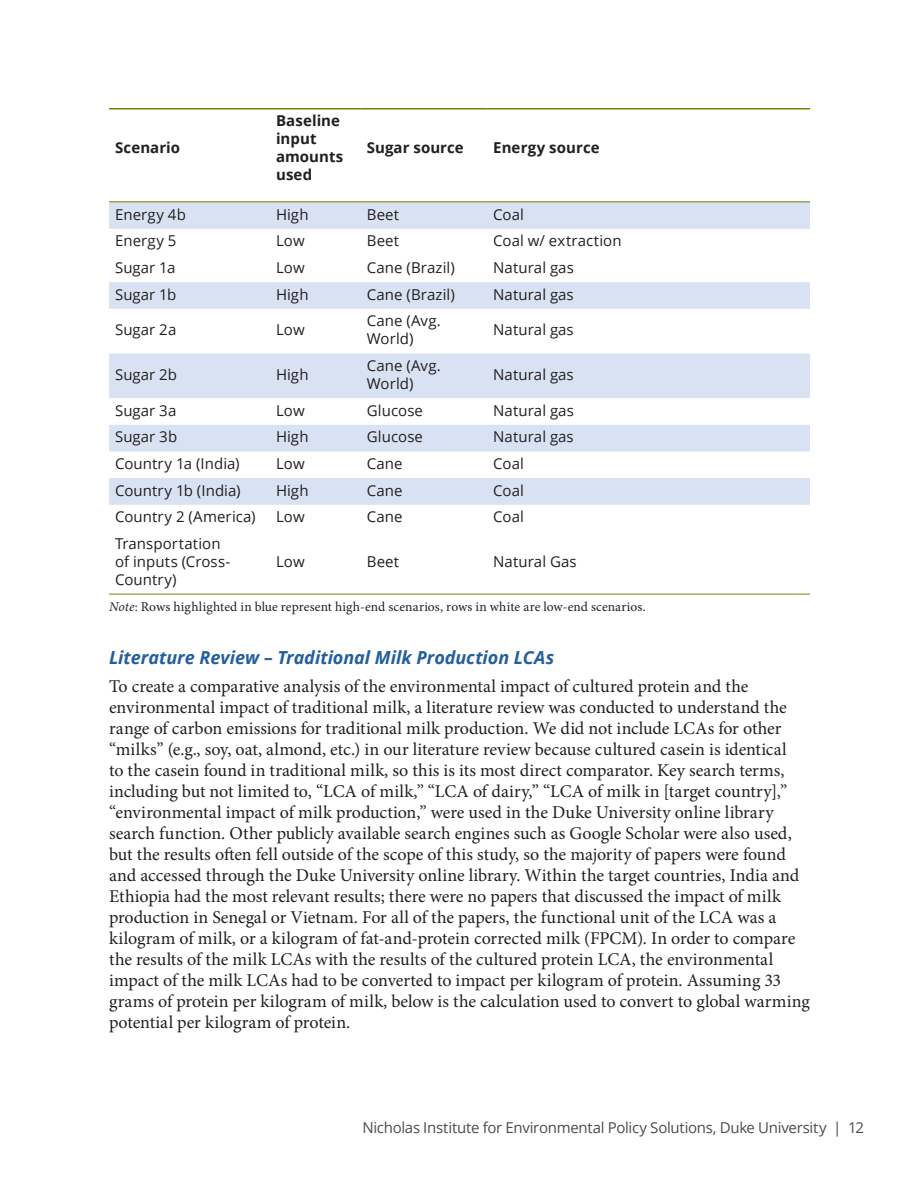
<style>
.page{position:relative;width:918px;height:1188px;background:#fff}
.page>*{position:absolute;margin:0;border:0;box-sizing:border-box;transform-origin:0 0}
.Body_text{font:18px/21px "Minion Pro";color:#231f20}
.B-HEAD{font:italic 700 18px "Open Sans";color:#245f9d}
.Basic_Table_Body{font:15px/18px "Open Sans";letter-spacing:.005em;color:#231f20}
.t1{font:15px "Open Sans";letter-spacing:-.02em;color:#4b4c4d}
.Table_Subheads_flush{font:700 15px/18px "Open Sans";letter-spacing:.005em;color:#231f20}
.Table_notes{font:13.5px "Minion Pro";letter-spacing:.005em;color:#231f20}
.s1{font-style:italic}
</style>
<div class="page">
<svg style="left:109px;top:202px;width:701px;height:303px"></svg>
<hr style="left:109px;top:201px;width:161px;height:1px;background:#728302">
<hr style="left:270px;top:201px;width:91px;height:1px;background:#728302">
<hr style="left:361px;top:201px;width:126px;height:1px;background:#728302">
<hr style="left:487px;top:201px;width:323px;height:1px;background:#728302">
<hr style="left:109px;top:108px;width:161px;height:2px;background:#728302">
<hr style="left:270px;top:108px;width:91px;height:2px;background:#728302">
<hr style="left:361px;top:108px;width:126px;height:2px;background:#728302">
<hr style="left:487px;top:108px;width:323px;height:2px;background:#728302">
<hr style="left:109px;top:594px;width:161px;height:1px;background:#728302">
<hr style="left:270px;top:594px;width:91px;height:1px;background:#728302">
<hr style="left:361px;top:594px;width:126px;height:1px;background:#728302">
<hr style="left:487px;top:594px;width:323px;height:1px;background:#728302">
<p class="Table_Subheads_flush" style="left:115px;top:138px;width:67px">Scenario</p>
<p class="Table_Subheads_flush" style="left:276px;top:111px;width:69px">Baseline input amounts used</p>
<p class="Table_Subheads_flush" style="left:367px;top:138px;width:98px">Sugar source</p>
<p class="Table_Subheads_flush" style="left:493px;top:138px;width:108px">Energy source</p>
<p class="Basic_Table_Body" style="left:115px;top:205px;width:72px">Energy 4b</p>
<p class="Basic_Table_Body" style="left:276px;top:205px;width:34px">High</p>
<p class="Basic_Table_Body" style="left:367px;top:205px;width:34px">Beet</p>
<p class="Basic_Table_Body" style="left:493px;top:205px;width:32px">Coal</p>
<p class="Basic_Table_Body" style="left:115px;top:232px;width:63px">Energy 5</p>
<p class="Basic_Table_Body" style="left:276px;top:232px;width:30px">Low</p>
<p class="Basic_Table_Body" style="left:367px;top:232px;width:34px">Beet</p>
<p class="Basic_Table_Body" style="left:493px;top:232px;width:130px">Coal w/ extraction</p>
<p class="Basic_Table_Body" style="left:115px;top:258px;width:62px">Sugar 1a</p>
<p class="Basic_Table_Body" style="left:276px;top:258px;width:30px">Low</p>
<p class="Basic_Table_Body" style="left:367px;top:258px;width:90px">Cane (Brazil)</p>
<p class="Basic_Table_Body" style="left:493px;top:258px;width:82px">Natural gas</p>
<p class="Basic_Table_Body" style="left:115px;top:285px;width:63px">Sugar 1b</p>
<p class="Basic_Table_Body" style="left:276px;top:285px;width:34px">High</p>
<p class="Basic_Table_Body" style="left:367px;top:285px;width:90px">Cane (Brazil)</p>
<p class="Basic_Table_Body" style="left:493px;top:285px;width:82px">Natural gas</p>
<p class="Basic_Table_Body" style="left:115px;top:320px;width:63px">Sugar 2a</p>
<p class="Basic_Table_Body" style="left:276px;top:320px;width:30px">Low</p>
<p class="Basic_Table_Body" style="left:367px;top:311px;width:75px">Cane (Avg.<br>World)</p>
<p class="Basic_Table_Body" style="left:493px;top:320px;width:82px">Natural gas</p>
<p class="Basic_Table_Body" style="left:115px;top:365px;width:63px">Sugar 2b</p>
<p class="Basic_Table_Body" style="left:276px;top:365px;width:34px">High</p>
<p class="Basic_Table_Body" style="left:367px;top:356px;width:75px">Cane (Avg.<br>World)</p>
<p class="Basic_Table_Body" style="left:493px;top:365px;width:82px">Natural gas</p>
<p class="Basic_Table_Body" style="left:115px;top:401px;width:63px">Sugar 3a</p>
<p class="Basic_Table_Body" style="left:276px;top:401px;width:30px">Low</p>
<p class="Basic_Table_Body" style="left:367px;top:401px;width:58px">Glucose</p>
<p class="Basic_Table_Body" style="left:493px;top:401px;width:82px">Natural gas</p>
<p class="Basic_Table_Body" style="left:115px;top:427px;width:64px">Sugar 3b</p>
<p class="Basic_Table_Body" style="left:276px;top:427px;width:34px">High</p>
<p class="Basic_Table_Body" style="left:367px;top:427px;width:58px">Glucose</p>
<p class="Basic_Table_Body" style="left:493px;top:427px;width:82px">Natural gas</p>
<p class="Basic_Table_Body" style="left:115px;top:454px;width:126px">Country 1a (India)</p>
<p class="Basic_Table_Body" style="left:276px;top:454px;width:30px">Low</p>
<p class="Basic_Table_Body" style="left:367px;top:454px;width:37px">Cane</p>
<p class="Basic_Table_Body" style="left:493px;top:454px;width:32px">Coal</p>
<p class="Basic_Table_Body" style="left:115px;top:481px;width:127px">Country 1b (India)</p>
<p class="Basic_Table_Body" style="left:276px;top:481px;width:34px">High</p>
<p class="Basic_Table_Body" style="left:367px;top:481px;width:37px">Cane</p>
<p class="Basic_Table_Body" style="left:493px;top:481px;width:32px">Coal</p>
<p class="Basic_Table_Body" style="left:115px;top:507px;width:142px">Country 2 (America)</p>
<p class="Basic_Table_Body" style="left:276px;top:507px;width:30px">Low</p>
<p class="Basic_Table_Body" style="left:367px;top:507px;width:37px">Cane</p>
<p class="Basic_Table_Body" style="left:493px;top:507px;width:32px">Coal</p>
<p class="Basic_Table_Body" style="left:115px;top:534px;width:117px">Transportation of inputs (Cross-<br>Country)</p>
<p class="Basic_Table_Body" style="left:276px;top:552px;width:30px">Low</p>
<p class="Basic_Table_Body" style="left:367px;top:552px;width:34px">Beet</p>
<p class="Basic_Table_Body" style="left:493px;top:552px;width:85px">Natural Gas</p>
<p class="Table_notes" style="left:109px;top:598px;width:538px"><span class="s1">Note</span>: Rows highlighted in blue represent high-end scenarios, rows in white are low-end scenarios.</p>
<p class="B-HEAD" style="left:109px;top:645px;width:447px">Literature Review – Traditional Milk Production LCAs</p>
<p class="Body_text" style="left:109px;top:676px;width:702px">To create a comparative analysis of the environmental impact of cultured protein and the environmental impact of traditional milk, a literature review was conducted to understand the range of carbon emissions for traditional milk production. We did not include LCAs for other “milks” (e.g., soy, oat, almond, etc.) in our literature review because cultured casein is identical<br>to the casein found in traditional milk, so this is its most direct comparator. Key search terms, including but not limited to, “LCA of milk,” “LCA of dairy,” “LCA of milk in [target country],” “environmental impact of milk production,” were used in the Duke University online library search function. Other publicly available search engines such as Google Scholar were also used, but the results often fell outside of the scope of this study, so the majority of papers were found and accessed through the Duke University online library. Within the target countries, India and Ethiopia had the most relevant results; there were no papers that discussed the impact of milk production in Senegal or Vietnam. For all of the papers, the functional unit of the LCA was a kilogram of milk, or a kilogram of fat-and-protein corrected milk (FPCM). In order to compare the results of the milk LCAs with the results of the cultured protein LCA, the environmental impact of the milk LCAs had to be converted to impact per kilogram of protein. Assuming 33 grams of protein per kilogram of milk, below is the calculation used to convert to global warming potential per kilogram of protein.</p>
<p class="t1" style="left:362px;top:1118px;width:503px">Nicholas Institute for Environmental Policy Solutions, Duke University | 12</p>
</div>
